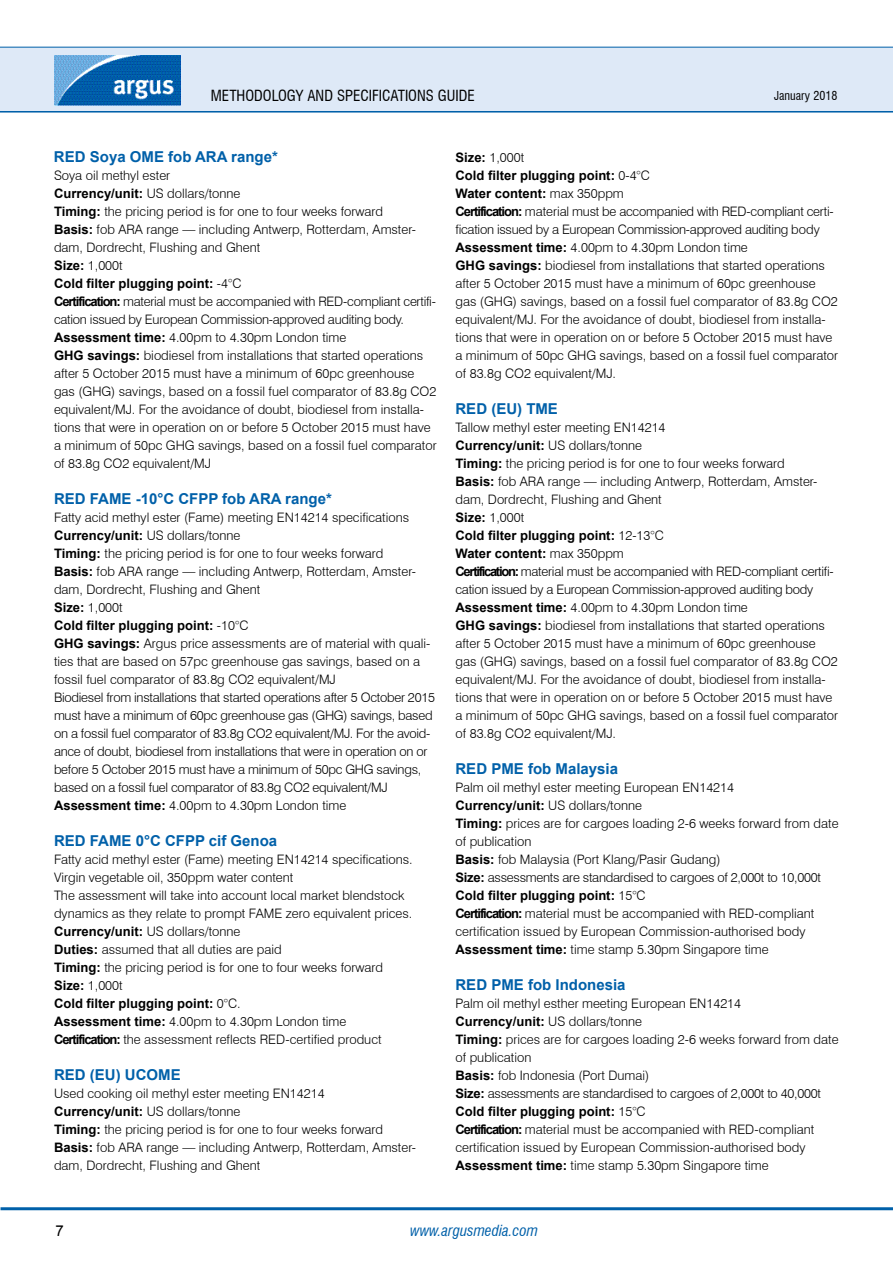
<style>
.page{position:relative;width:893px;height:1263px;background:#fff}
.page>*{position:absolute;margin:0;border:0;box-sizing:border-box;transform-origin:0 0}
.t1{font:700 15px "Arial";color:#0060a9}
.t2{font:condensed 15px "Swiss 721 BT";color:#000}
.t3{font:italic condensed 15px "Swiss 721 BT";color:#0060a9}
.t4{font:15px "Arial";color:#000}
.t5{font:300 13.05px/18px "Swiss 721 BT";color:#000}
.t6{font:300 13.05px/18px "Swiss 721 BT";letter-spacing:-.02em;color:#000}
.t7{font:700 13.05px/18px "Arial";color:#000}
.t8{font:condensed 12px "Swiss 721 BT";color:#000}
.s1{font-family:"Arial";font-weight:700}
.s2{font-family:"Swiss 721 BT";font-weight:300}
</style>
<div class="page">
<hr style="left:0;top:110px;width:893px;height:3px;background:#0060a9">
<div style="left:0;top:47px;width:893px;height:64px;background:#dee9f7"></div>
<hr style="left:0;top:47px;width:893px;height:1px;background:#0060a9">
<img style="left:54px;top:56px;width:126px;height:50px">
<hr style="left:1px;top:1207px;width:892px;height:3px;background:#0060a9">
<p class="t2" style="left:211px;top:86px;width:265px">METHODOLOGY AND SPECIFICATIONS GUIDE</p>
<p class="t8" style="left:774px;top:88px;width:65px">JANUARY 2018</p>
<p class="t1" style="left:54px;top:147px;width:225px">RED Soya OME fob ARA range*</p>
<p class="t5" style="left:54px;top:166px;width:364px">Soya oil methyl ester<br><span class="s1">Currency/unit:</span> US dollars/tonne<br><span class="s1">Timing:</span> the pricing period is for one to four weeks forward <span class="s1">Basis:</span> fob ARA range — including Antwerp, Rotterdam, Amster&shy;dam, Dordrecht, Flushing and Ghent<br><span class="s1">Size:</span> 1,000t</p>
<p class="t7" style="left:54px;top:275px;width:189px">Cold filter plugging point: <span class="s2">-4°C</span></p>
<p class="t5" style="left:54px;top:292px;width:384px"><span class="s1">Certification:</span> material must be accompanied with RED-compliant certifi&shy;cation issued by European Commission-approved auditing body.<br><span class="s1">Assessment time:</span> 4.00pm to 4.30pm London time<br><span class="s1">GHG savings:</span> biodiesel from installations that started operations after 5 October 2015 must have a minimum of 60pc greenhouse gas (GHG) savings, based on a fossil fuel comparator of 83.8g CO2 equivalent/MJ. For the avoidance of doubt, biodiesel from installa&shy;tions that were in operation on or before 5 October 2015 must have a minimum of 50pc GHG savings, based on a fossil fuel comparator of 83.8g CO2 equivalent/MJ</p>
<p class="t1" style="left:54px;top:489px;width:279px">RED FAME -10°C CFPP fob ARA range*</p>
<p class="t5" style="left:54px;top:508px;width:364px">Fatty acid methyl ester (Fame) meeting EN14214 specifications <span class="s1">Currency/unit:</span> US dollars/tonne<br><span class="s1">Timing:</span> the pricing period is for one to four weeks forward <span class="s1">Basis:</span> fob ARA range — including Antwerp, Rotterdam, Amster&shy;dam, Dordrecht, Flushing and Ghent<br><span class="s1">Size:</span> 1,000t</p>
<p class="t7" style="left:54px;top:617px;width:196px">Cold filter plugging point: <span class="s2">-10°C</span></p>
<p class="t6" style="left:54px;top:634px;width:382px"><span class="s1">GHG savings:</span> Argus price assessments are of material with quali&shy;ties that are based on 57pc greenhouse gas savings, based on a fossil fuel comparator of 83.8g CO2 equivalent/MJ<br>Biodiesel from installations that started operations after 5 October 2015 must have a minimum of 60pc greenhouse gas (GHG) savings, based on a fossil fuel comparator of 83.8g CO2 equivalent/MJ. For the avoid&shy;ance of doubt, biodiesel from installations that were in operation on or before 5 October 2015 must have a minimum of 50pc GHG savings, based on a fossil fuel comparator of 83.8g CO2 equivalent/MJ <span class="s1">Assessment time:</span> 4.00pm to 4.30pm London time</p>
<p class="t1" style="left:54px;top:831px;width:225px">RED FAME 0°C CFPP cif Genoa</p>
<p class="t5" style="left:54px;top:850px;width:360px">Fatty acid methyl ester (Fame) meeting EN14214 specifications.<br>Virgin vegetable oil, 350ppm water content<br>The assessment will take into account local market blendstock dynamics as they relate to prompt FAME zero equivalent prices.<br><span class="s1">Currency/unit:</span> US dollars/tonne<br><span class="s1">Duties:</span> assumed that all duties are paid<br><span class="s1">Timing:</span> the pricing period is for one to four weeks forward <span class="s1">Size:</span> 1,000t</p>
<p class="t7" style="left:54px;top:995px;width:188px">Cold filter plugging point: <span class="s2">0°C.</span></p>
<p class="t5" style="left:54px;top:1012px;width:329px"><span class="s1">Assessment time:</span> 4.00pm to 4.30pm London time<br><span class="s1">Certification:</span> the assessment reflects RED-certified product</p>
<p class="t1" style="left:54px;top:1065px;width:128px">RED (EU) UCOME</p>
<p class="t5" style="left:54px;top:1084px;width:364px">Used cooking oil methyl ester meeting EN14214<br><span class="s1">Currency/unit:</span> US dollars/tonne<br><span class="s1">Timing:</span> the pricing period is for one to four weeks forward <span class="s1">Basis:</span> fob ARA range — including Antwerp, Rotterdam, Amster&shy;dam, Dordrecht, Flushing and Ghent</p>
<p class="t5" style="left:455px;top:148px;width:70px"><span class="s1">Size:</span> 1,000t</p>
<p class="t7" style="left:455px;top:167px;width:196px">Cold filter plugging point: <span class="s2">0-4°C<br></span>Water content: <span class="s2">max 350ppm</span></p>
<p class="t5" style="left:455px;top:202px;width:384px"><span class="s1">Certification:</span> material must be accompanied with RED-compliant certi&shy;fication issued by a European Commission-approved auditing body <span class="s1">Assessment time:</span> 4.00pm to 4.30pm London time<br><span class="s1">GHG savings:</span> biodiesel from installations that started operations after 5 October 2015 must have a minimum of 60pc greenhouse gas (GHG) savings, based on a fossil fuel comparator of 83.8g CO2 equivalent/MJ. For the avoidance of doubt, biodiesel from installa&shy;tions that were in operation on or before 5 October 2015 must have a minimum of 50pc GHG savings, based on a fossil fuel comparator of 83.8g CO2 equivalent/MJ.</p>
<p class="t1" style="left:455px;top:399px;width:104px">RED (EU) TME</p>
<p class="t5" style="left:455px;top:418px;width:364px">Tallow methyl ester meeting EN14214<br><span class="s1">Currency/unit:</span> US dollars/tonne<br><span class="s1">Timing:</span> the pricing period is for one to four weeks forward <span class="s1">Basis:</span> fob ARA range — including Antwerp, Rotterdam, Amster&shy;dam, Dordrecht, Flushing and Ghent<br><span class="s1">Size:</span> 1,000t</p>
<p class="t7" style="left:455px;top:527px;width:210px">Cold filter plugging point: <span class="s2">12-13°C<br></span>Water content: <span class="s2">max 350ppm</span></p>
<p class="t5" style="left:455px;top:562px;width:384px"><span class="s1">Certification:</span> material must be accompanied with RED-compliant certifi&shy;cation issued by a European Commission-approved auditing body <span class="s1">Assessment time:</span> 4.00pm to 4.30pm London time<br><span class="s1">GHG savings:</span> biodiesel from installations that started operations after 5 October 2015 must have a minimum of 60pc greenhouse gas (GHG) savings, based on a fossil fuel comparator of 83.8g CO2 equivalent/MJ. For the avoidance of doubt, biodiesel from installa&shy;tions that were in operation on or before 5 October 2015 must have a minimum of 50pc GHG savings, based on a fossil fuel comparator of 83.8g CO2 equivalent/MJ.</p>
<p class="t1" style="left:455px;top:759px;width:164px">RED PME fob Malaysia</p>
<p class="t5" style="left:455px;top:778px;width:385px">Palm oil methyl ester meeting European EN14214<br><span class="s1">Currency/unit:</span> US dollars/tonne<br><span class="s1">Timing:</span> prices are for cargoes loading 2-6 weeks forward from date of publication<br><span class="s1">Basis:</span> fob Malaysia (Port Klang/Pasir Gudang)<br><span class="s1">Size:</span> assessments are standardised to cargoes of 2,000t to 10,000t</p>
<p class="t7" style="left:455px;top:887px;width:192px">Cold filter plugging point: <span class="s2">15°C</span></p>
<p class="t5" style="left:455px;top:904px;width:360px"><span class="s1">Certification:</span> material must be accompanied with RED-compliant certification issued by European Commission-authorised body<br><span class="s1">Assessment time:</span> time stamp 5.30pm Singapore time</p>
<p class="t1" style="left:455px;top:975px;width:172px">RED PME fob Indonesia</p>
<p class="t5" style="left:455px;top:994px;width:385px">Palm oil methyl esther meeting European EN14214<br><span class="s1">Currency/unit:</span> US dollars/tonne<br><span class="s1">Timing:</span> prices are for cargoes loading 2-6 weeks forward from date of publication<br><span class="s1">Basis:</span> fob Indonesia (Port Dumai)<br><span class="s1">Size:</span> assessments are standardised to cargoes of 2,000t to 40,000t</p>
<p class="t7" style="left:455px;top:1103px;width:192px">Cold filter plugging point: <span class="s2">15°C</span></p>
<p class="t5" style="left:455px;top:1120px;width:360px"><span class="s1">Certification:</span> material must be accompanied with RED-compliant certification issued by European Commission-authorised body<br><span class="s1">Assessment time:</span> time stamp 5.30pm Singapore time</p>
<p class="t4" style="left:55px;top:1220px;width:10px">7</p>
<p class="t3" style="left:410px;top:1221px;width:129px">www.argusmedia.com</p>
</div>
